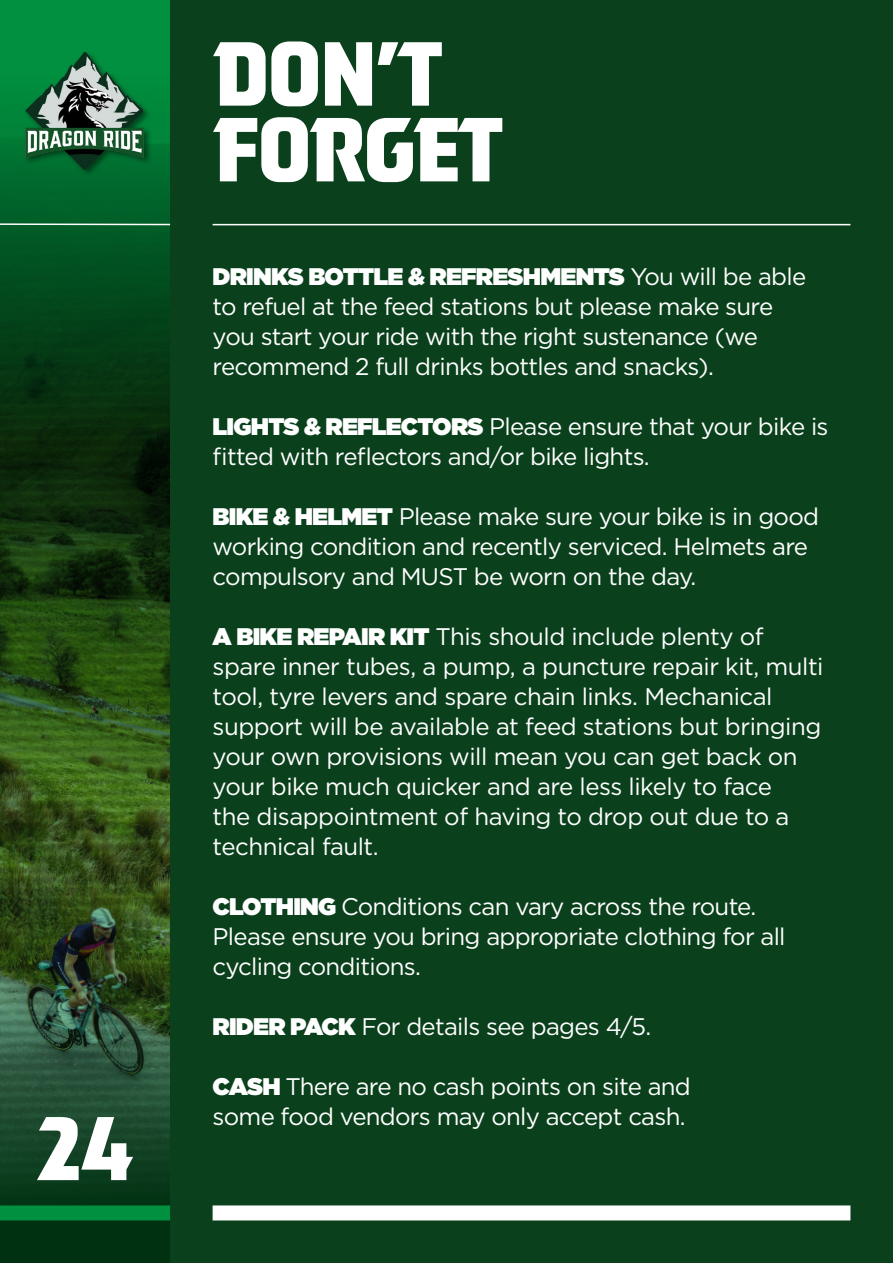
<style>
.page{position:relative;width:893px;height:1263px;background:#fff}
.page>*{position:absolute;margin:0;border:0;box-sizing:border-box;transform-origin:0 0}
.t1{font:800 90.6px/75.8px "WATAHA";letter-spacing:-.03em;color:#fff}
.t2{font:800 90.15px "WATAHA";color:#fff}
.t3{font:24px/30px "Gotham";letter-spacing:-.03em;color:#fff}
.s1{font-weight:900}
</style>
<div class="page">
<svg style="left:0;top:491px;width:170px;height:492px;background:#294815"></svg>
<svg style="left:0;top:0;width:170px;height:491px;background:#03501f"></svg>
<svg style="left:0;top:983px;width:170px;height:280px;background:#1c482c"></svg>
<div style="left:170px;top:0;width:723px;height:1263px;background:#0a411c"></div>
<div style="left:24px;top:51px;width:128px;height:127px;background:#000;opacity:.45"></div>
<img style="left:26px;top:52px;width:118px;height:117px">
<div style="left:0;top:1205px;width:170px;height:15px;background:#00903f"></div>
<div style="left:213px;top:1205px;width:637px;height:15px;background:#fff"></div>
<hr style="left:213px;top:224px;width:637px;height:1px;background:#fff">
<svg style="left:0;top:222px;width:171px;height:4px"></svg>
<h2 class="t2" style="left:37px;top:1094px;width:97px">24</h2>
<h1 class="t1" style="left:213px;top:36px;width:292px">DON’T<br>FORGET</h1>
<p class="t3" style="left:213px;top:261px;width:595px"><span class="s1">DRINKS BOTTLE &amp; REFRESHMENTS</span> You will be able to refuel at the feed stations but please make sure you start your ride with the right sustenance (we recommend 2 full drinks bottles and snacks).</p>
<p class="t3" style="left:213px;top:411px;width:617px"><span class="s1">LIGHTS &amp; REFLECTORS</span> Please ensure that your bike is fitted with reflectors and/or bike lights.</p>
<p class="t3" style="left:213px;top:501px;width:608px"><span class="s1">BIKE &amp; HELMET</span> Please make sure your bike is in good working condition and recently serviced. Helmets are compulsory and MUST be worn on the day.</p>
<p class="t3" style="left:213px;top:621px;width:612px"><span class="s1">A BIKE REPAIR KIT</span> This should include plenty of spare inner tubes, a pump, a puncture repair kit, multi tool, tyre levers and spare chain links. Mechanical support will be available at feed stations but bringing your own provisions will mean you can get back on your bike much quicker and are less likely to face<br>the disappointment of having to drop out due to a technical fault.</p>
<p class="t3" style="left:213px;top:891px;width:574px"><span class="s1">CLOTHING</span> Conditions can vary across the route.<br>Please ensure you bring appropriate clothing for all cycling conditions.</p>
<p class="t3" style="left:213px;top:1011px;width:440px"><span class="s1">RIDER PACK</span> For details see pages 4/5.</p>
<p class="t3" style="left:213px;top:1071px;width:480px"><span class="s1">CASH</span> There are no cash points on site and some food vendors may only accept cash.</p>
</div>
